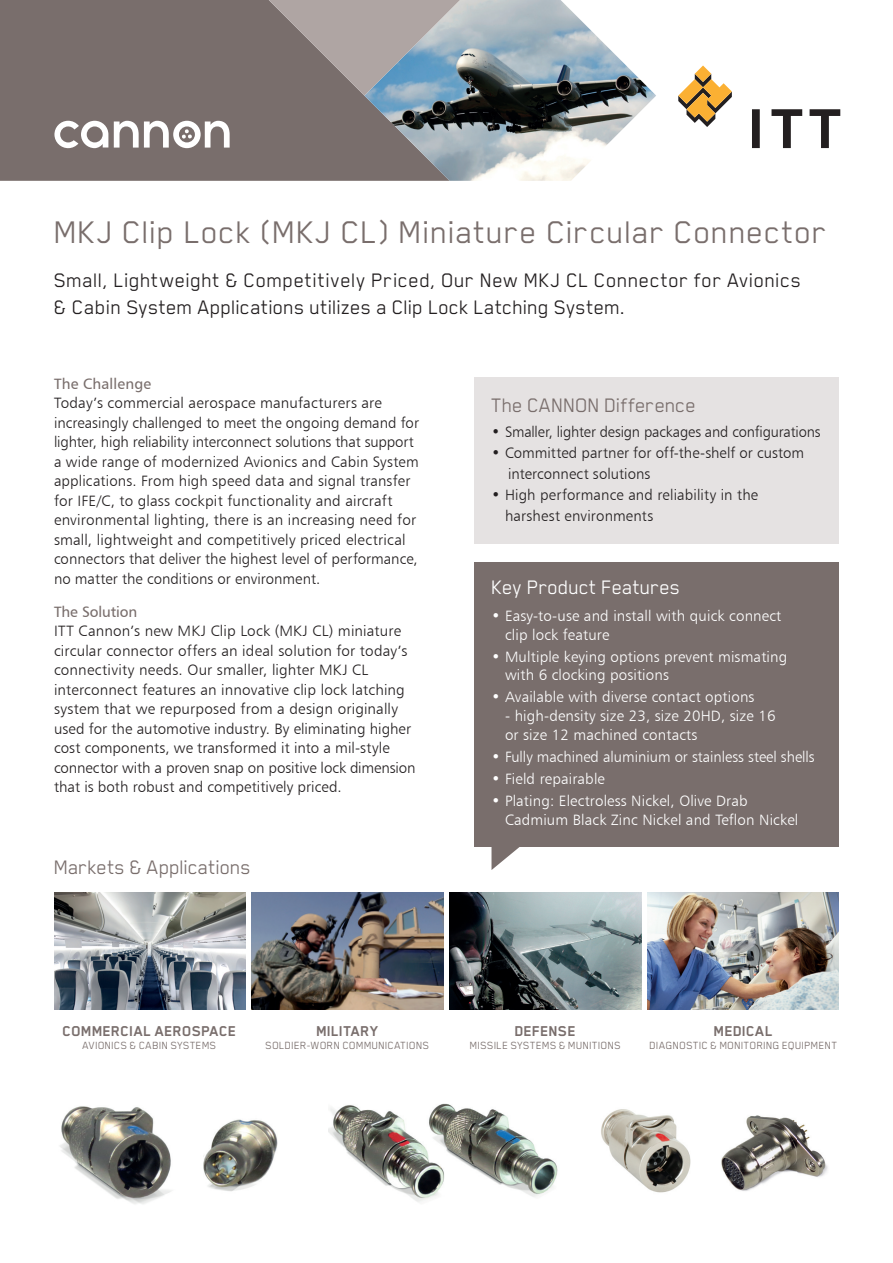
<style>
.page{position:relative;width:893px;height:1263px;background:#fff}
.page>*{position:absolute;margin:0;border:0;box-sizing:border-box;transform-origin:0 0}
.t1{font:36px "Blender Pro";letter-spacing:.005em;color:#796e6c}
.t2{font:22.5px/27px "Blender Pro";letter-spacing:.005em;color:#231f20}
.t3{font:22.5px "Blender Pro";letter-spacing:-.015em;color:#796e6c}
.t4{font:22.5px "Blender Pro";letter-spacing:-.01em;color:#fff}
.t5{font:700 16.5px "Blender Pro";letter-spacing:-.005em;color:#796e6c}
.t6{font:15px/19.5px "Humanist 777 BT Light B";letter-spacing:.005em;color:#231f20}
.t7{font:15px/18.8px "Humanist 777 BT Light B";letter-spacing:.01em;color:#fff}
.t8{font:15px "Humanist 777 BT Roman B";letter-spacing:.01em;color:#796e6c}
.t9{font:12px "Blender Pro";letter-spacing:.01em;color:#796e6c}
</style>
<div class="page">
<img style="left:328px;top:1103px;width:230px;height:99px">
<img style="left:60px;top:1106px;width:112px;height:98px">
<img style="left:203px;top:1119px;width:75px;height:73px">
<div style="left:475px;top:377px;width:364px;height:167px;background:#e5e2e2"></div>
<div style="left:475px;top:562px;width:364px;height:285px;background:#796e6c"></div>
<img style="left:54px;top:893px;width:191px;height:117px">
<img style="left:450px;top:893px;width:191px;height:117px">
<img style="left:252px;top:893px;width:191px;height:117px">
<img style="left:648px;top:893px;width:191px;height:117px">
<div style="left:0;top:0;width:364px;height:181px;background:#796e6c"></div>
<img style="left:364px;top:0;width:292px;height:181px">
<svg style="left:269px;top:0;width:191px;height:96px;background:#989a9e"></svg>
<svg style="left:678px;top:65px;width:54px;height:62px"></svg>
<svg style="left:752px;top:109px;width:8px;height:39px"></svg>
<svg style="left:771px;top:109px;width:31px;height:39px"></svg>
<svg style="left:810px;top:109px;width:30px;height:39px"></svg>
<svg style="left:491px;top:847px;width:29px;height:23px"></svg>
<img style="left:601px;top:1109px;width:90px;height:84px">
<img style="left:721px;top:1115px;width:107px;height:76px">
<svg style="left:54px;top:121px;width:54px;height:27px"></svg>
<svg style="left:114px;top:121px;width:116px;height:27px"></svg>
<h1 class="t1" style="left:54px;top:212px;width:775px">MKJ Clip Lock (MKJ CL) Miniature Circular Connector</h1>
<h2 class="t2" style="left:54px;top:266px;width:749px">Small, Lightweight &amp; Competitively Priced, Our New MKJ CL Connector for Avionics &amp; Cabin System Applications utilizes a Clip Lock Latching System.</h2>
<p class="t8" style="left:54px;top:374px;width:99px">The Challenge</p>
<p class="t6" style="left:54px;top:393px;width:366px">Today’s commercial aerospace manufacturers are increasingly challenged to meet the ongoing demand for lighter, high reliability interconnect solutions that support a wide range of modernized Avionics and Cabin System applications. From high speed data and signal transfer for IFE/C, to glass cockpit functionality and aircraft environmental lighting, there is an increasing need for small, lightweight and competitively priced electrical connectors that deliver the highest level of performance, no matter the conditions or environment.</p>
<p class="t8" style="left:54px;top:602px;width:85px">The Solution</p>
<p class="t6" style="left:54px;top:621px;width:363px">ITT Cannon’s new MKJ Clip Lock (MKJ CL) miniature circular connector offers an ideal solution for today’s connectivity needs. Our smaller, lighter MKJ CL interconnect features an innovative clip lock latching system that we repurposed from a design originally used for the automotive industry. By eliminating higher cost components, we transformed it into a mil-style connector with a proven snap on positive lock dimension that is both robust and competitively priced.</p>
<h2 class="t3" style="left:54px;top:855px;width:199px">Markets &amp; Applications</h2>
<h2 class="t3" style="left:491px;top:393px;width:206px">The CANNON Difference</h2>
<p class="t6" style="left:491px;top:422px;width:330px">• Smaller, lighter design packages and configurations</p>
<p class="t6" style="left:508px;top:442px;width:297px;line-height:21px;text-indent:-17px">• Committed partner for off-the-shelf or custom interconnect solutions</p>
<p class="t6" style="left:505px;top:484px;width:255px;line-height:21px;text-indent:-14px">• High performance and reliability in the harshest environments</p>
<h2 class="t4" style="left:491px;top:575px;width:191px">Key Product Features</h2>
<p class="t7" style="left:505px;top:606px;width:278px;text-indent:-14px">• Easy-to-use and install with quick connect clip lock feature</p>
<p class="t7" style="left:505px;top:647px;width:284px;text-indent:-14px">• Multiple keying options prevent mismating with 6 clocking positions</p>
<p class="t7" style="left:491px;top:687px;width:265px">• Available with diverse contact options</p>
<p class="t7" style="left:505px;top:706px;width:272px">- high-density size 23, size 20HD, size 16 or size 12 machined contacts</p>
<p class="t7" style="left:491px;top:747px;width:325px">• Fully machined aluminium or stainless steel shells</p>
<p class="t7" style="left:491px;top:769px;width:115px">• Field repairable</p>
<p class="t7" style="left:505px;top:791px;width:295px;text-indent:-14px">• Plating: Electroless Nickel, Olive Drab<br>Cadmium Black Zinc Nickel and Teflon Nickel</p>
<p class="t5" style="left:62px;top:1022px;width:176px">COMMERCIAL AEROSPACE</p>
<p class="t9" style="left:83px;top:1039px;width:135px">AVIONICS &amp; CABIN SYSTEMS</p>
<p class="t5" style="left:316px;top:1022px;width:64px">MILITARY</p>
<p class="t9" style="left:266px;top:1039px;width:165px">SOLDIER-WORN COMMUNICATIONS</p>
<p class="t5" style="left:515px;top:1022px;width:63px">DEFENSE</p>
<p class="t9" style="left:470px;top:1039px;width:153px">MISSILE SYSTEMS &amp; MUNITIONS</p>
<p class="t5" style="left:714px;top:1022px;width:61px">MEDICAL</p>
<p class="t9" style="left:649px;top:1039px;width:189px">DIAGNOSTIC &amp; MONITORING EQUIPMENT</p>
</div>
